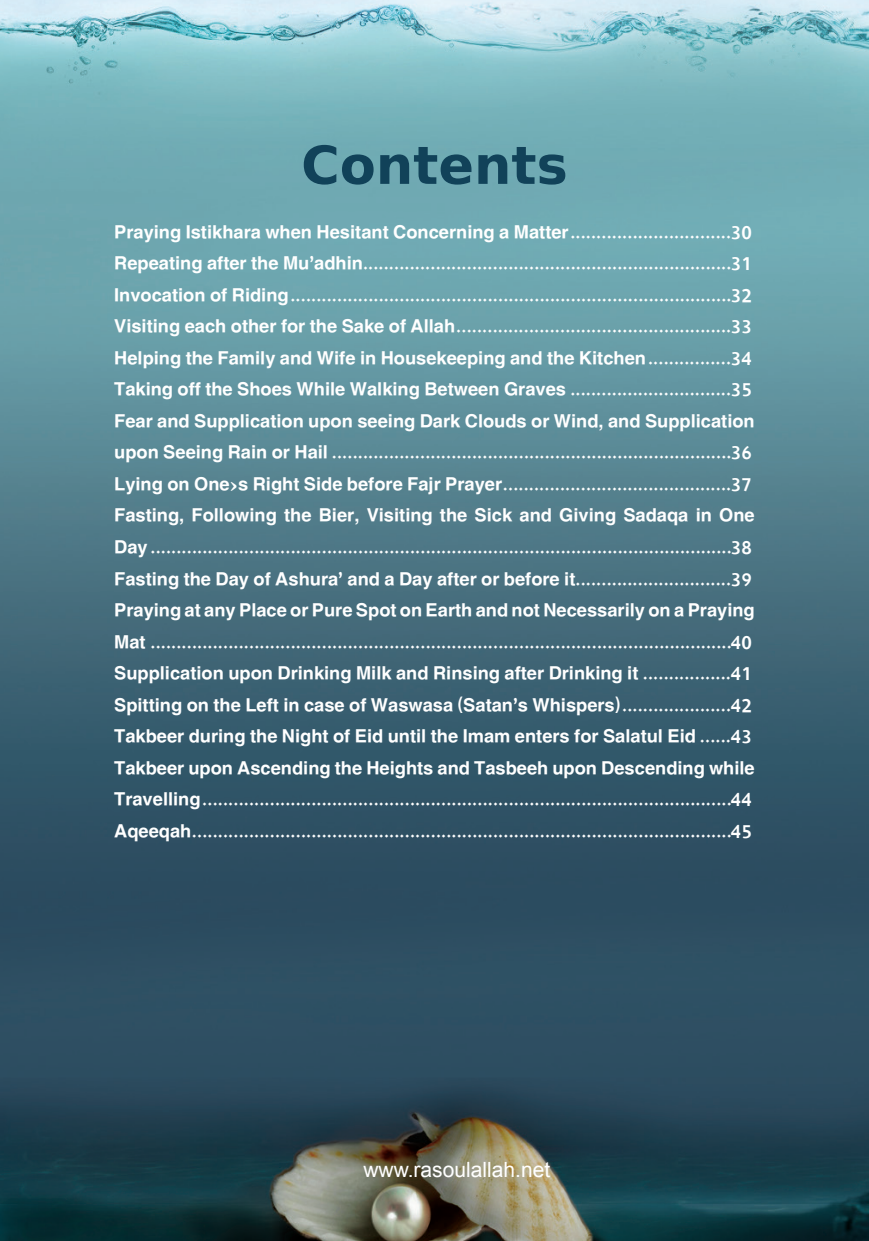
<style>
.page{position:relative;width:869px;height:1241px;background:#fff}
.page>*{position:absolute;margin:0;border:0;box-sizing:border-box;transform-origin:0 0}
.t1{font:700 52.5px "ae Ouhod";color:#114259}
.fehres_copy__do{font:21px/31.5px "Hacen Liner Screen Bd";color:#fff}
.t2{font:21px "Arial";color:#fff}
.s1{font-family:"Goudita Heavy SF Bold"}
.s2{font-family:"Georgia";font-weight:700}
</style>
<div class="page">
<img style="left:0;top:0;width:868px;height:1240px">
<p class="t1" style="left:301px;top:135px;width:268px">Contents</p>
<p class="fehres_copy__do" style="left:114px;top:217px;width:639px">Praying Istikhara when Hesitant Concerning a Matter...............................30</p>
<p class="fehres_copy__do" style="left:114px;top:249px;width:639px">Repeating after the Mu<span class="s1">’</span>adhin.......................................................................31</p>
<p class="fehres_copy__do" style="left:114px;top:280px;width:639px">Invocation of Riding.....................................................................................32</p>
<p class="fehres_copy__do" style="left:114px;top:312px;width:639px">Visiting each other for the Sake of Allah.....................................................33</p>
<p class="fehres_copy__do" style="left:114px;top:343px;width:639px">Helping the Family and Wife in Housekeeping and the Kitchen................34</p>
<p class="fehres_copy__do" style="left:114px;top:375px;width:639px">Taking off the Shoes While Walking Between Graves ...............................35</p>
<p class="fehres_copy__do" style="left:114px;top:406px;width:641px">Fear and Supplication upon seeing Dark Clouds or Wind, and Supplication upon Seeing Rain or Hail .............................................................................36</p>
<p class="fehres_copy__do" style="left:114px;top:469px;width:639px">Lying on One s<span class="s2">›</span> Right Side before Fajr Prayer............................................37</p>
<p class="fehres_copy__do" style="left:114px;top:501px;width:641px">Fasting, Following the Bier, Visiting the Sick and Giving Sadaqa in One<br>Day................................................................................................................38</p>
<p class="fehres_copy__do" style="left:114px;top:564px;width:639px">Fasting the Day of Ashura<span class="s1">’</span> and a Day after or before it..............................39</p>
<p class="fehres_copy__do" style="left:114px;top:595px;width:641px">Praying at any Place or Pure Spot on Earth and not Necessarily on a Praying<br>Mat ................................................................................................................40</p>
<p class="fehres_copy__do" style="left:114px;top:658px;width:639px">Supplication upon Drinking Milk and Rinsing after Drinking it .................41</p>
<p class="fehres_copy__do" style="left:114px;top:690px;width:639px">Spitting on the Left in case of Waswasa (Satan s<span class="s1">’</span> Whispers(.....................42</p>
<p class="fehres_copy__do" style="left:114px;top:721px;width:639px">Takbeer during the Night of Eid until the Imam enters for Salatul Eid ......43</p>
<p class="fehres_copy__do" style="left:114px;top:753px;width:641px">Takbeer upon Ascending the Heights and Tasbeeh upon Descending while<br>Travelling......................................................................................................44</p>
<p class="fehres_copy__do" style="left:114px;top:816px;width:639px">Aqeeqah........................................................................................................45</p>
<p class="t2" style="left:363px;top:1155px;width:188px">www.rasoulallah.net</p>
</div>
